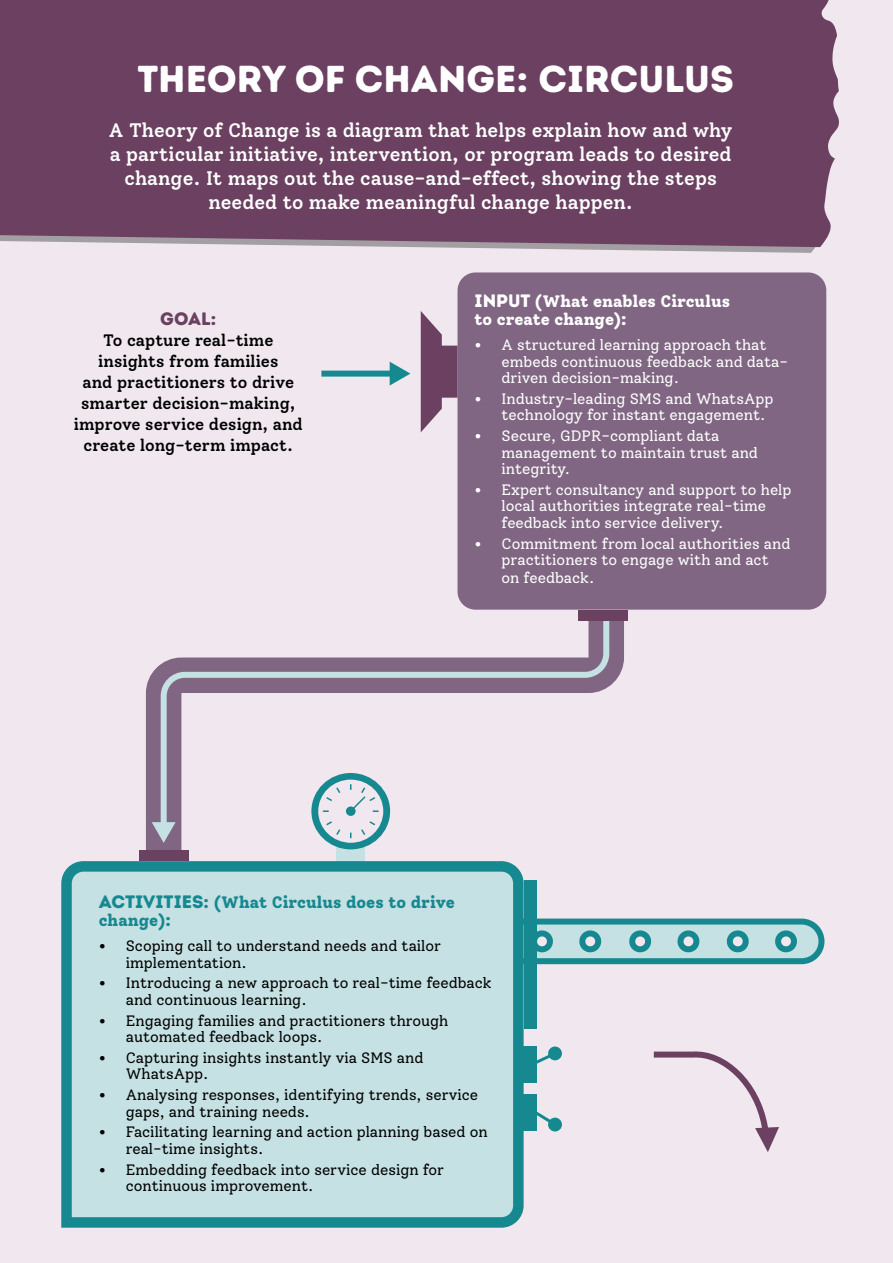
<style>
.page{position:relative;width:893px;height:1263px;background:#f0e8ee}
.page>*{position:absolute;margin:0;border:0;box-sizing:border-box;transform-origin:0 0}
.t1{font:37.5px "Intro Rust Base";color:#fff}
.t2{font:500 19.5px/24px "Solway";color:#fff;text-align:center}
.t3{font:18px "Intro Rust Base";color:#6b4061}
.t4{font:500 16.5px/21px "Solway";color:#000;text-align:center}
.t5{font:800 16.5px/18px "Solway";color:#168990}
.t6{font:800 16.5px/18px "Solway";color:#fff}
.t7{font:15px/16.5px "Solway";color:#000}
.t8{font:15px/16.5px "Solway";color:#fff}
.s1{font-family:"Intro Rust Base";font-weight:400;font-size:18px}
</style>
<div class="page">
<svg style="left:416px;top:247px;width:404px;height:6px"></svg>
<div style="left:0;top:0;width:839px;height:247px;background:#6b4061"></div>
<div style="left:457px;top:272px;width:369px;height:338px;background:#806682;border-radius:18px"></div>
<svg style="left:421px;top:311px;width:36px;height:121px"></svg>
<svg style="left:536px;top:915px;width:289px;height:52px;background:#8ec2c7"></svg>
<svg style="left:61px;top:861px;width:468px;height:367px;background:#b5d9db"></svg>
<div style="left:524px;top:1093px;width:13px;height:37px;background:#168990"></div>
<div style="left:524px;top:1047px;width:13px;height:36px;background:#168990"></div>
<div style="left:548px;top:1117px;width:14px;height:14px;background:#168990;border-radius:50%"></div>
<svg style="left:548px;top:1046px;width:14px;height:14px"></svg>
<svg style="left:524px;top:1049px;width:35px;height:79px"></svg>
<div style="left:524px;top:880px;width:12px;height:148px;background:#168990"></div>
<div style="left:321px;top:371px;width:77px;height:6px;background:#168990"></div>
<svg style="left:390px;top:362px;width:20px;height:24px"></svg>
<svg style="left:653px;top:1051px;width:126px;height:101px"></svg>
<svg style="left:128px;top:579px;width:514px;height:312px"></svg>
<svg style="left:158px;top:615px;width:454px;height:226px"></svg>
<div style="left:139px;top:850px;width:49px;height:11px;background:#6b4061"></div>
<div style="left:578px;top:610px;width:50px;height:11px;background:#6b4061"></div>
<svg style="left:152px;top:822px;width:24px;height:21px"></svg>
<h1 class="t1" style="left:138px;top:55px;width:598px">THEORY OF CHANGE: CIRCULUS</h1>
<h2 class="t2" style="left:109px;top:118px;width:625px">A Theory of Change is a diagram that helps explain how and why a particular initiative, intervention, or program leads to desired change. It maps out the cause-and-effect, showing the steps needed to make meaningful change happen.</h2>
<p class="t3" style="left:160px;top:307px;width:58px">GOAL:</p>
<p class="t4" style="left:74px;top:330px;width:230px">To capture real-time insights from families<br>and practitioners to drive smarter decision-making, improve service design, and create long-term impact.</p>
<p class="t6" style="left:474px;top:292px;width:257px"><span class="s1">INPUT</span> (What enables Circulus to create change)<span class="s1">:</span></p>
<p class="t8" style="left:501px;top:337px;width:288px;text-indent:-27px">• A structured learning approach that embeds continuous feedback and data&shy;driven decision-making.</p>
<p class="t8" style="left:501px;top:391px;width:273px;text-indent:-27px">• Industry-leading SMS and WhatsApp technology for instant engagement.</p>
<p class="t8" style="left:501px;top:428px;width:258px;text-indent:-27px">• Secure, GDPR-compliant data management to maintain trust and integrity.</p>
<p class="t8" style="left:501px;top:481px;width:291px;text-indent:-27px">• Expert consultancy and support to help local authorities integrate real-time feedback into service delivery.</p>
<p class="t8" style="left:474px;top:535px;width:317px;text-align:center">• Commitment from local authorities and practitioners to engage with and act</p>
<p class="t8" style="left:501px;top:570px;width:94px">on feedback.</p>
<p class="t5" style="left:99px;top:893px;width:358px"><span class="s1">ACTIVITIES:</span> (What Circulus does to drive change)<span class="s1">:</span></p>
<p class="t7" style="left:126px;top:938px;width:317px;text-indent:-27px">• Scoping call to understand needs and tailor implementation.</p>
<p class="t7" style="left:126px;top:975px;width:367px;text-indent:-27px">• Introducing a new approach to real-time feedback and continuous learning.</p>
<p class="t7" style="left:126px;top:1012px;width:324px;text-indent:-27px">• Engaging families and practitioners through automated feedback loops.</p>
<p class="t7" style="left:126px;top:1049px;width:299px;text-indent:-27px">• Capturing insights instantly via SMS and<br>WhatsApp.</p>
<p class="t7" style="left:126px;top:1087px;width:354px;text-indent:-27px">• Analysing responses, identifying trends, service gaps, and training needs.</p>
<p class="t7" style="left:126px;top:1124px;width:363px;text-indent:-27px">• Facilitating learning and action planning based on real-time insights.</p>
<p class="t7" style="left:126px;top:1161px;width:320px;text-indent:-27px">• Embedding feedback into service design for continuous improvement.</p>
</div>
